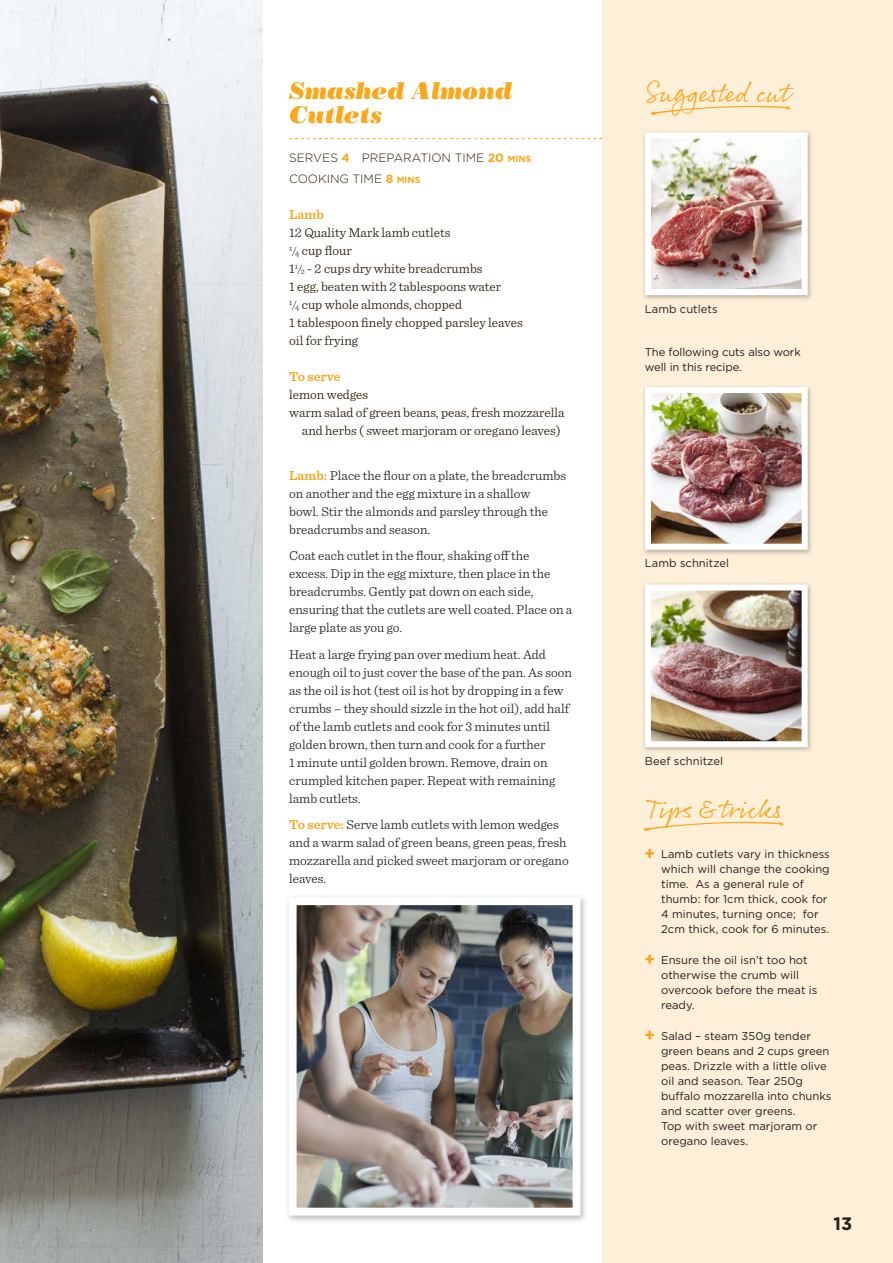
<style>
.page{position:relative;width:893px;height:1263px;background:#fff}
.page>*{position:absolute;margin:0;border:0;box-sizing:border-box;transform-origin:0 0}
.Tips{font:27px "Rollerscript Smooth";letter-spacing:-.01em;color:#f9a71b}
.Body{font:27px "Rollerscript Smooth";color:#f9a71b}
.t1{font:italic 24px "Bodoni Std Poster";letter-spacing:-.01em;color:#f9a71b}
.t2{font:700 18px "Gotham";color:#231f20}
.Body-2{font:300 13.5px/18px "Sentinel";color:#231f20}
.Ingredients{font:300 13.5px/18px "Sentinel";color:#251a05;text-align:right}
.Ingredients_subhead{font:600 13.5px "Sentinel";color:#f9a71b}
.t3{font:300 12px/21px "Gotham";color:#251a05}
.Tips_2{font:11.25px/15px "Gotham";color:#231f20}
.Body-3{font:11.25px/15px "Gotham";letter-spacing:-.01em;color:#231f20}
.s1{font-weight:700;color:#f9a71b}
.s2{font-weight:700;font-size:9px;color:#f9a71b}
.s3{font-size:10.5px;color:#231f20}
.s4{font-size:7.8px;color:#231f20}
.s5{font-weight:600;color:#f9a71b}
.s6{font-family:"Sentinel";font-weight:600;font-size:18px;color:#f9a71b}
</style>
<div class="page">
<div style="left:284px;top:894px;width:304px;height:330px;background:#231f20;opacity:.3"></div>
<img style="left:298px;top:906px;width:273px;height:300px">
<div style="left:289px;top:897px;width:291px;height:318px;border:8px solid #fff"></div>
<div style="left:602px;top:0;width:291px;height:1263px;background:#feefd8"></div>
<svg style="left:645px;top:849px;width:9px;height:9px"></svg>
<svg style="left:645px;top:954px;width:9px;height:10px"></svg>
<svg style="left:645px;top:1030px;width:9px;height:10px"></svg>
<div style="left:641px;top:384px;width:172px;height:172px;background:#231f20;opacity:.3"></div>
<img style="left:652px;top:394px;width:149px;height:149px">
<div style="left:645px;top:387px;width:163px;height:163px;border:6px solid #fff"></div>
<div style="left:641px;top:130px;width:172px;height:171px;background:#231f20;opacity:.3"></div>
<img style="left:652px;top:139px;width:149px;height:149px">
<div style="left:645px;top:132px;width:163px;height:163px;border:6px solid #fff"></div>
<svg style="left:289px;top:138px;width:313px;height:1px"></svg>
<div style="left:641px;top:582px;width:172px;height:171px;background:#231f20;opacity:.3"></div>
<img style="left:652px;top:591px;width:149px;height:149px">
<div style="left:645px;top:584px;width:163px;height:163px;border:6px solid #fff"></div>
<img style="left:0;top:0;width:263px;height:1263px">
<p class="t1" style="left:289px;top:76px;width:225px">Smashed Almond</p>
<p class="Tips" style="left:645px;top:76px;width:145px">Suggested cut</p>
<p class="t1" style="left:289px;top:100px;width:95px">Cutlets</p>
<p class="t3" style="left:289px;top:147px;width:244px">SERVES <span class="s1">4</span> PREPARATION TIME <span class="s1">20</span> <span class="s2">MINS<br></span>COOKING TIME <span class="s1">8</span> <span class="s2">MINS</span></p>
<p class="Ingredients_subhead" style="left:289px;top:204px;width:36px">Lamb</p>
<p class="Ingredients" style="left:289px;top:223px;width:163px">12 Quality Mark lamb cutlets</p>
<p class="Ingredients" style="left:289px;top:241px;width:64px"><sup>1</sup><span class="s3">/</span><span class="s4">4</span> cup flour</p>
<p class="Ingredients" style="left:289px;top:259px;width:195px">1<sup>1</sup><span class="s3">/</span><span class="s4">2</span> - 2 cups dry white breadcrumbs</p>
<p class="Ingredients" style="left:289px;top:277px;width:213px">1 egg, beaten with 2 tablespoons water</p>
<p class="Ingredients" style="left:289px;top:295px;width:174px"><sup>1</sup><span class="s3">/</span><span class="s4">4</span> cup whole almonds, chopped</p>
<p class="Ingredients" style="left:289px;top:313px;width:235px">1 tablespoon finely chopped parsley leaves</p>
<p class="Ingredients" style="left:289px;top:331px;width:71px">oil for frying</p>
<p class="Ingredients_subhead" style="left:289px;top:366px;width:53px">To serve</p>
<p class="Ingredients" style="left:289px;top:385px;width:80px">lemon wedges</p>
<p class="Ingredients" style="left:289px;top:403px;width:277px">warm salad of green beans, peas, fresh mozzarella and herbs ( sweet marjoram or oregano leaves)</p>
<p class="Body-2" style="left:289px;top:465px;width:278px"><span class="s5">Lamb:</span> Place the flour on a plate, the breadcrumbs on another and the egg mixture in a shallow<br>bowl. Stir the almonds and parsley through the breadcrumbs and season.</p>
<p class="Body-2" style="left:289px;top:546px;width:285px">Coat each cutlet in the flour, shaking off the<br>excess. Dip in the egg mixture, then place in the breadcrumbs. Gently pat down on each side, ensuring that the cutlets are well coated. Place on a large plate as you go.</p>
<p class="Body-2" style="left:289px;top:644px;width:284px">Heat a large frying pan over medium heat. Add enough oil to just cover the base of the pan. As soon as the oil is hot (test oil is hot by dropping in a few crumbs – they should sizzle in the hot oil), add half of the lamb cutlets and cook for 3 minutes until golden brown, then turn and cook for a further<br>1 minute until golden brown. Remove, drain on crumpled kitchen paper. Repeat with remaining lamb cutlets.</p>
<p class="Body-2" style="left:289px;top:815px;width:281px"><span class="s5">To serve:</span> Serve lamb cutlets with lemon wedges and a warm salad of green beans, green peas, fresh mozzarella and picked sweet marjoram or oregano leaves.</p>
<p class="Tips_2" style="left:645px;top:301px;width:74px">Lamb cutlets</p>
<p class="Body-3" style="left:645px;top:344px;width:157px">The following cuts also work well in this recipe.</p>
<p class="Tips_2" style="left:645px;top:556px;width:86px">Lamb schnitzel</p>
<p class="Tips_2" style="left:645px;top:753px;width:80px">Beef schnitzel</p>
<p class="Body" style="left:645px;top:792px;width:138px">Tips &amp; tricks</p>
<p class="Tips_2" style="left:661px;top:847px;width:170px;text-indent:-16px"><span class="s6">+</span> Lamb cutlets vary in thickness which will change the cooking time. As a general rule of thumb: for 1cm thick, cook for<br>4 minutes, turning once; for<br>2cm thick, cook for 6 minutes.</p>
<p class="Tips_2" style="left:661px;top:952px;width:158px;text-indent:-16px"><span class="s6">+</span> Ensure the oil isn’t too hot otherwise the crumb will overcook before the meat is ready.</p>
<p class="Tips_2" style="left:661px;top:1028px;width:172px;text-indent:-16px"><span class="s6">+</span> Salad – steam 350g tender green beans and 2 cups green peas. Drizzle with a little olive oil and season. Tear 250g buffalo mozzarella into chunks and scatter over greens.<br>Top with sweet marjoram or oregano leaves.</p>
<p class="t2" style="left:833px;top:1212px;width:20px">13</p>
</div>
